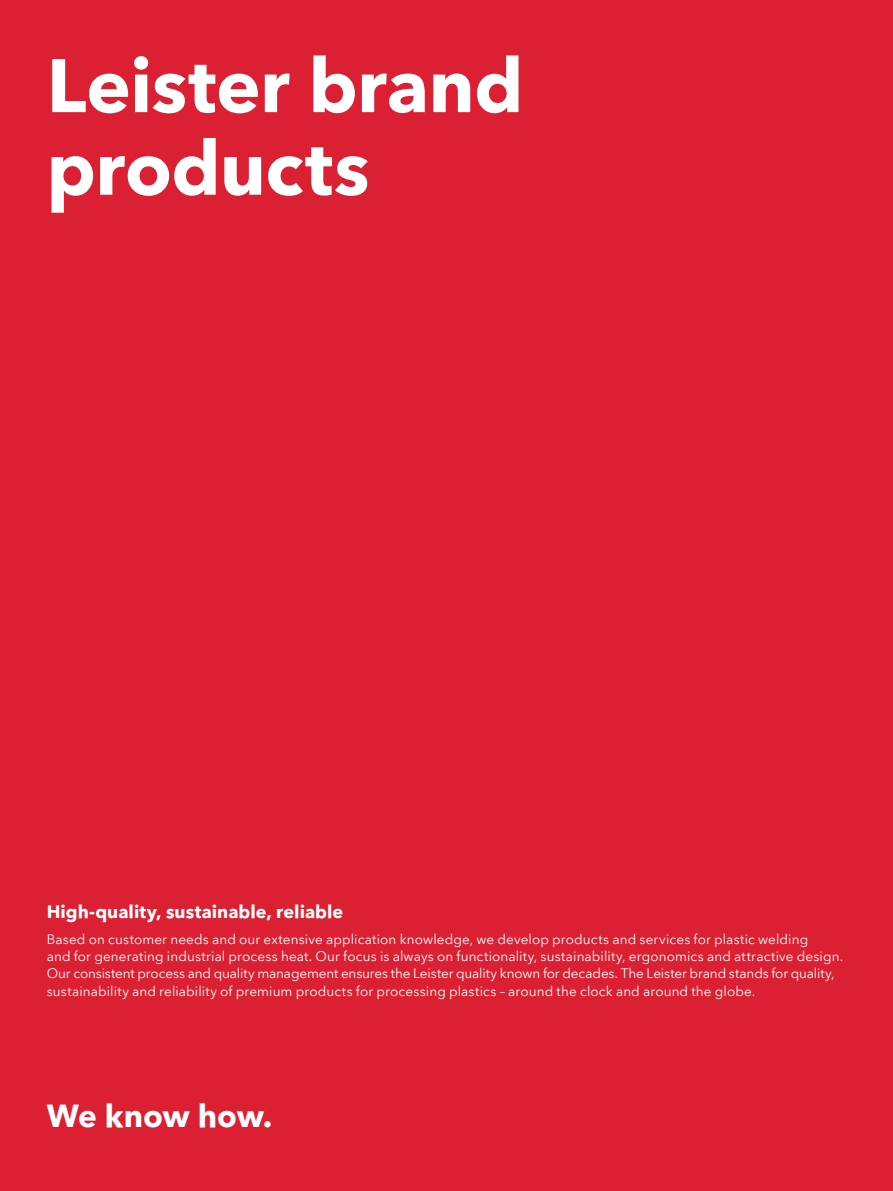
<style>
.page{position:relative;width:893px;height:1191px;background:#da2032}
.page>*{position:absolute;margin:0;border:0;box-sizing:border-box;transform-origin:0 0}
.t1{font:700 75px/82.5px "Avenir Next World";letter-spacing:-.01em;color:#fff}
.t2{font:700 31.5px "Avenir Next World";letter-spacing:-.01em;color:#fff}
.t3{font:700 18px "Avenir Next World";letter-spacing:.005em;color:#fff}
.t4{font:13.5px/17.2px "Avenir Next World";letter-spacing:.01em;color:#fff}
</style>
<div class="page">
<h1 class="t1" style="left:47px;top:45px;width:478px">Leister brand products</h1>
<h3 class="t3" style="left:47px;top:901px;width:298px">High-quality, sustainable, reliable</h3>
<p class="t4" style="left:47px;top:930px;width:798px">Based on customer needs and our extensive application knowledge, we develop products and services for plastic welding<br>and for generating industrial process heat. Our focus is always on functionality, sustainability, ergonomics and attractive design.<br>Our consistent process and quality management ensures the Leister quality known for decades. The Leister brand stands for quality, sustainability and reliability of premium products for processing plastics – around the clock and around the globe.</p>
<h2 class="t2" style="left:47px;top:1097px;width:227px">We know how.</h2>
</div>
